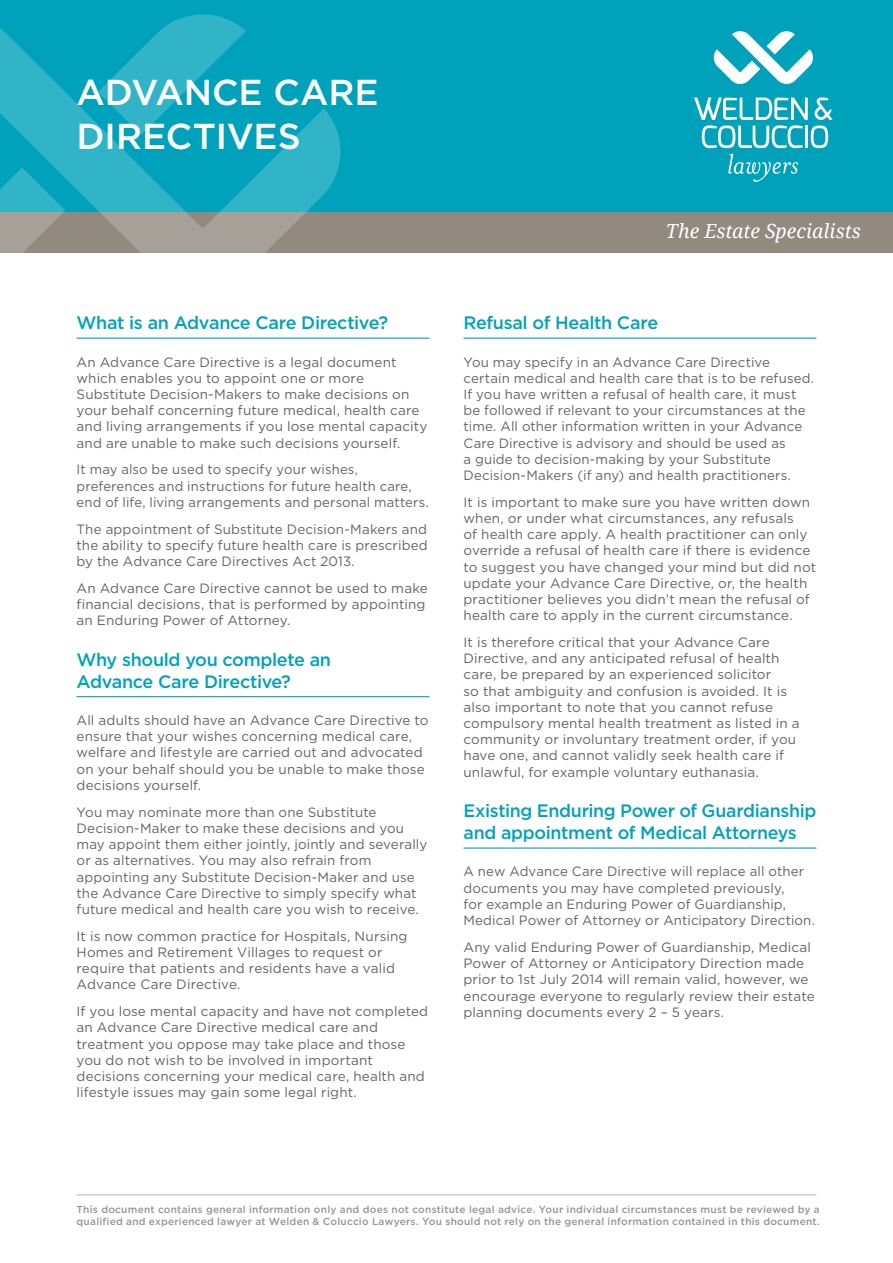
<style>
.page{position:relative;width:893px;height:1263px;background:#fff}
.page>*{position:absolute;margin:0;border:0;box-sizing:border-box;transform-origin:0 0}
.t1{font:500 36px/43.2px "Gotham";letter-spacing:-.005em;color:#fff}
.t2{font:italic 19.5px "Droid Serif";color:#fff}
.t3{font:500 18px/21.6px "Gotham";letter-spacing:-.02em;color:#00a2bb}
.t4{font:13.5px/16.2px "Gotham";letter-spacing:.01em;color:#636366}
.t5{font:500 10.2px/11.6px "Gotham";letter-spacing:.025em;color:#939598}
</style>
<div class="page">
<div style="left:0;top:0;width:893px;height:213px;background:#00a2bb"></div>
<div style="left:0;top:213px;width:893px;height:40px;background:#928980"></div>
<svg style="left:0;top:14px;width:347px;height:239px"></svg>
<svg style="left:728px;top:154px;width:70px;height:28px"></svg>
<svg style="left:694px;top:97px;width:139px;height:51px"></svg>
<svg style="left:713px;top:31px;width:100px;height:53px"></svg>
<hr style="left:77px;top:1194px;width:739px;height:1px;background:#b2b3b7">
<hr style="left:77px;top:338px;width:352px;height:1px;background:#00a2bb">
<hr style="left:77px;top:696px;width:352px;height:1px;background:#00a2bb">
<hr style="left:463px;top:338px;width:353px;height:1px;background:#00a2bb">
<hr style="left:463px;top:847px;width:353px;height:2px;background:#00a2bb">
<h1 class="t1" style="left:77px;top:71px;width:304px">ADVANCE CARE<br>DIRECTIVES</h1>
<h3 class="t3" style="left:77px;top:312px;width:313px">What is an Advance Care Directive?</h3>
<p class="t4" style="left:77px;top:353px;width:352px">An Advance Care Directive is a legal document which enables you to appoint one or more Substitute Decision-Makers to make decisions on your behalf concerning future medical, health care and living arrangements if you lose mental capacity and are unable to make such decisions yourself.</p>
<p class="t4" style="left:77px;top:461px;width:354px">It may also be used to specify your wishes, preferences and instructions for future health care, end of life, living arrangements and personal matters.</p>
<p class="t4" style="left:77px;top:520px;width:353px;text-align:justify">The appointment of Substitute Decision-Makers and the ability to specify future health care is prescribed by the Advance Care Directives Act 2013.</p>
<p class="t4" style="left:77px;top:580px;width:353px">An Advance Care Directive cannot be used to make financial decisions, that is performed by appointing an Enduring Power of Attorney.</p>
<h3 class="t3" style="left:77px;top:649px;width:256px">Why should you complete an<br>Advance Care Directive?</h3>
<p class="t4" style="left:77px;top:712px;width:353px">All adults should have an Advance Care Directive to ensure that your wishes concerning medical care, welfare and lifestyle are carried out and advocated on your behalf should you be unable to make those decisions yourself.</p>
<p class="t4" style="left:77px;top:803px;width:352px">You may nominate more than one Substitute Decision-Maker to make these decisions and you may appoint them either jointly, jointly and severally or as alternatives. You may also refrain from appointing any Substitute Decision-Maker and use the Advance Care Directive to simply specify what future medical and health care you wish to receive.</p>
<p class="t4" style="left:77px;top:927px;width:332px">It is now common practice for Hospitals, Nursing Homes and Retirement Villages to request or require that patients and residents have a valid Advance Care Directive.</p>
<p class="t4" style="left:77px;top:1003px;width:353px">If you lose mental capacity and have not completed an Advance Care Directive medical care and treatment you oppose may take place and those you do not wish to be involved in important decisions concerning your medical care, health and lifestyle issues may gain some legal right.</p>
<h2 class="t2" style="left:666px;top:220px;width:197px">The Estate Specialists</h2>
<h3 class="t3" style="left:463px;top:312px;width:196px">Refusal of Health Care</h3>
<p class="t4" style="left:463px;top:353px;width:352px">You may specify in an Advance Care Directive certain medical and health care that is to be refused.<br>If you have written a refusal of health care, it must be followed if relevant to your circumstances at the time. All other information written in your Advance Care Directive is advisory and should be used as<br>a guide to decision-making by your Substitute Decision-Makers (if any) and health practitioners.</p>
<p class="t4" style="left:463px;top:494px;width:354px">It is important to make sure you have written down when, or under what circumstances, any refusals<br>of health care apply. A health practitioner can only override a refusal of health care if there is evidence to suggest you have changed your mind but did not update your Advance Care Directive, or, the health practitioner believes you didn’t mean the refusal of health care to apply in the current circumstance.</p>
<p class="t4" style="left:463px;top:634px;width:338px">It is therefore critical that your Advance Care Directive, and any anticipated refusal of health care, be prepared by an experienced solicitor<br>so that ambiguity and confusion is avoided. It is also important to note that you cannot refuse compulsory mental health treatment as listed in a community or involuntary treatment order, if you have one, and cannot validly seek health care if unlawful, for example voluntary euthanasia.</p>
<h3 class="t3" style="left:463px;top:800px;width:354px">Existing Enduring Power of Guardianship and appointment of Medical Attorneys</h3>
<p class="t4" style="left:463px;top:863px;width:353px">A new Advance Care Directive will replace all other documents you may have completed previously,<br>for example an Enduring Power of Guardianship, Medical Power of Attorney or Anticipatory Direction.</p>
<p class="t4" style="left:463px;top:939px;width:353px">Any valid Enduring Power of Guardianship, Medical Power of Attorney or Anticipatory Direction made prior to 1st July 2014 will remain valid, however, we encourage everyone to regularly review their estate planning documents every 2 – 5 years.</p>
<p class="t5" style="left:77px;top:1203px;width:745px">This document contains general information only and does not constitute legal advice. Your individual circumstances must be reviewed by a qualified and experienced lawyer at Welden &amp; Coluccio Lawyers. You should not rely on the general information contained in this document.</p>
</div>
